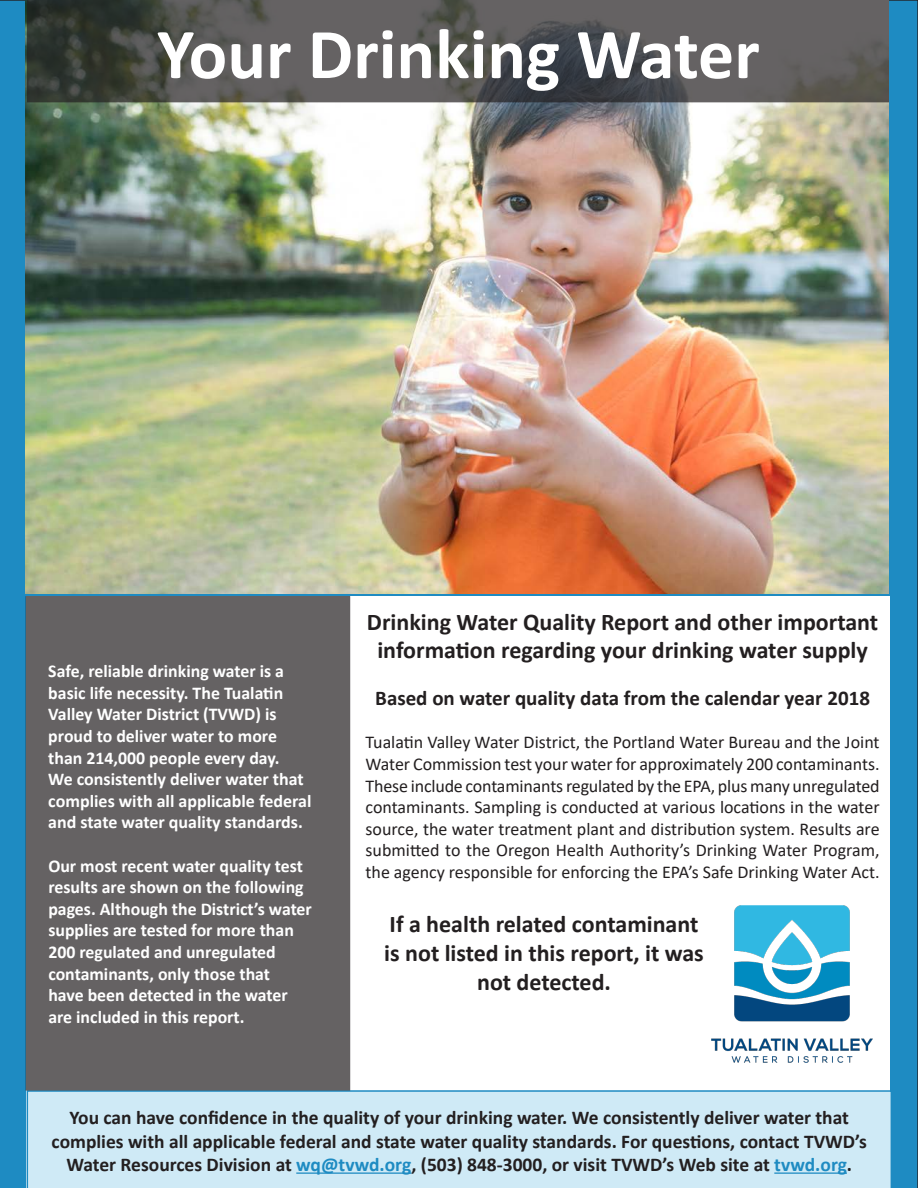
<style>
.page{position:relative;width:918px;height:1188px;background:#1e8bc2}
.page>*{position:absolute;margin:0;border:0;box-sizing:border-box;transform-origin:0 0}
.t1{font:700 72px "Calibri";color:#fff}
.t2{font:700 24px/28.8px "Calibri";color:#231f20;text-align:center}
.t3{font:700 21px "Calibri";color:#231f20}
.t4{font:700 19.5px/23.4px "Calibri";color:#231f20;text-align:center}
.t5{font:700 18px/21.6px "Calibri";color:#fff}
.t6{font:18px/21.6px "Calibri";color:#231f20;text-align:justify}
.s1{color:#1e8bc2}
</style>
<div class="page">
<img style="left:26px;top:0;width:863px;height:594px">
<div style="left:26px;top:596px;width:864px;height:592px;background:#fff"></div>
<div style="left:27px;top:1090px;width:865px;height:98px;background:#cfeaf6"></div>
<div style="left:26px;top:597px;width:324px;height:493px;background:#656263"></div>
<svg style="left:29px;top:2px;width:858px;height:98px;background:#545454"></svg>
<div style="left:27px;top:0;width:862px;height:102px;border:1px solid #231f20"></div>
<img style="left:712px;top:905px;width:161px;height:157px">
<p class="t1" style="left:157px;top:3px;width:604px">Your Drinking Water</p>
<p class="t5" style="left:48px;top:660px;width:265px">Safe, reliable drinking water is a basic life necessity. The Tualatin Valley Water District (TVWD) is proud to deliver water to more than 214,000 people every day.<br>We consistently deliver water that complies with all applicable federal and state water quality standards.</p>
<p class="t5" style="left:48px;top:855px;width:265px">Our most recent water quality test results are shown on the following pages. Although the District’s water supplies are tested for more than<br>200 regulated and unregulated contaminants, only those that<br>have been detected in the water are included in this report.</p>
<p class="t2" style="left:367px;top:607px;width:513px">Drinking Water Quality Report and other important information regarding your drinking water supply</p>
<p class="t3" style="left:375px;top:683px;width:496px">Based on water quality data from the calendar year 2018</p>
<p class="t6" style="left:366px;top:731px;width:516px">Tualatin Valley Water District, the Portland Water Bureau and the Joint Water Commission test your water for approximately 200 contaminants.<br>These include contaminants regulated by the EPA, plus many unregulated contaminants. Sampling is conducted at various locations in the water source, the water treatment plant and distribution system. Results are submitted to the Oregon Health Authority’s Drinking Water Program, the agency responsible for enforcing the EPA’s Safe Drinking Water Act.</p>
<p class="t2" style="left:384px;top:909px;width:321px">If a health related contaminant is not listed in this report, it was not detected.</p>
<p class="t4" style="left:52px;top:1106px;width:817px">You can have confidence in the quality of your drinking water. We consistently deliver water that complies with all applicable federal and state water quality standards. For questions, contact TVWD’s<br>Water Resources Division at <span class="s1">wq@tvwd.org</span>, (503) 848-3000, or visit TVWD’s Web site at <span class="s1">tvwd.org</span>.</p>
</div>
